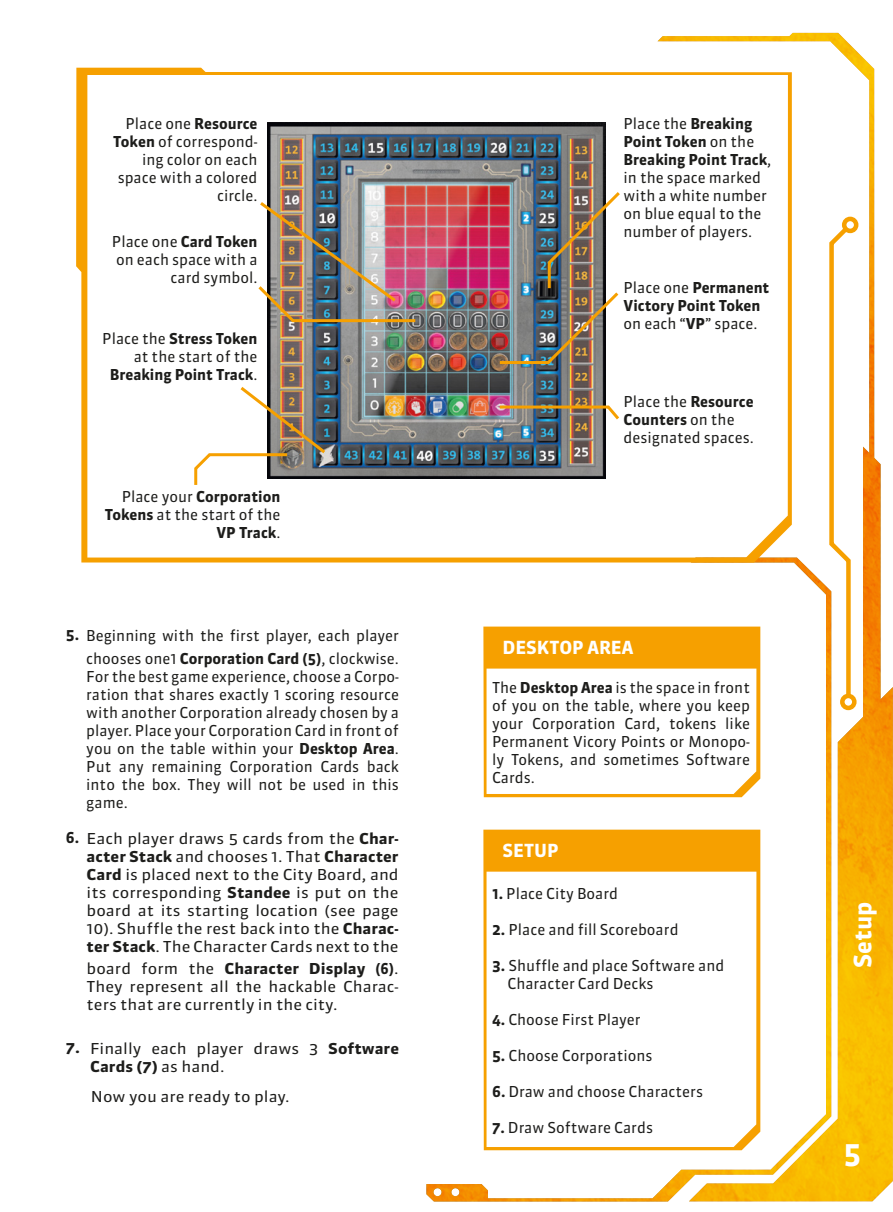
<style>
.page{position:relative;width:893px;height:1212px;background:#fff}
.page>*{position:absolute;margin:0;border:0;box-sizing:border-box;transform-origin:0 0}
.t1{font:700 30px "Sanuk";color:#fff}
.t2{font:700 24px "Sanuk";color:#fff}
.t3{font:700 18px "Sanuk";color:#fff}
.t4{font:15px/18px "Sanuk";color:#1d1d1b;text-align:right}
.t5{font:15px/18px "Sanuk";color:#1d1d1b;text-align:justify;scale:1.1 1}
.t6{font:700 15px/18px "Sanuk";color:#1d1d1b}
.s1{font-weight:700}
.s2{font-weight:400}
</style>
<div class="page">
<img style="left:426px;top:33px;width:467px;height:1168px">
<svg style="left:76px;top:68px;width:716px;height:494px"></svg>
<svg style="left:483px;top:626px;width:277px;height:171px"></svg>
<svg style="left:483px;top:830px;width:277px;height:320px"></svg>
<img style="left:255px;top:199px;width:163px;height:125px">
<svg style="left:193px;top:384px;width:135px;height:104px"></svg>
<img style="left:497px;top:189px;width:126px;height:176px">
<img style="left:497px;top:404px;width:125px;height:19px">
<p class="t4" style="left:113px;top:115px;width:146px">Place one <span class="s1">Resource<br>Token</span> of correspond&shy;ing color on each space with a colored circle.</p>
<p class="t4" style="left:624px;top:115px;width:149px;text-align:left">Place the <span class="s1">Breaking<br>Point Token</span> on the<br><span class="s1">Breaking Point Track</span>, in the space marked with a white number on blue equal to the number of players.</p>
<p class="t4" style="left:112px;top:232px;width:147px">Place one <span class="s1">Card Token </span>on each space with a card symbol.</p>
<p class="t6" style="left:624px;top:279px;width:147px"><span class="s2">Place one</span> Permanent<br>Victory Point Token <span class="s2">on each “</span>VP<span class="s2">” space.</span></p>
<p class="t6" style="left:102px;top:330px;width:157px;text-align:right"><span class="s2">Place the</span> Stress Token <span class="s2">at the start of the<br></span>Breaking Point Track<span class="s2">.</span></p>
<p class="t4" style="left:105px;top:487px;width:177px">Place your <span class="s1">Corporation<br>Tokens</span> at the start of the<br><span class="s1">VP Track</span>.</p>
<p class="t4" style="left:66px;top:625px;width:335px;line-height:22.5px"><span class="s1">5.</span> Beginning with the first player, each player chooses one1 <span class="s1">Corporation Card (5)</span>, clockwise.</p>
<p class="t4" style="left:86px;top:667px;width:314px;text-align:justify">For the best game experience, choose a Corpo&shy;ration that shares exactly 1 scoring resource with another Corporation already chosen by a player. Place your Corporation Card in front of you on the table within your <span class="s1">Desktop Area</span>.<br>Put any remaining Corporation Cards back into the box. They will not be used in this game.</p>
<p class="t5" style="left:87px;top:829px;width:285px;text-indent:-21px"><span class="s1">6.</span> Each player draws 5 cards from the <span class="s1">Char&shy;acter Stack</span> and chooses 1. That <span class="s1">Character Card</span> is placed next to the City Board, and its corresponding <span class="s1">Standee</span> is put on the board at its starting location (see page 10). Shuffle the rest back into the <span class="s1">Charac&shy;ter Stack</span>. The Character Cards next to the</p>
<p class="t5" style="left:87px;top:960px;width:285px">board form the <span class="s1">Character Display (6)</span>.<br>They represent all the hackable Charac&shy;ters that are currently in the city.</p>
<p class="t5" style="left:90px;top:1039px;width:282px;text-indent:-24px"><span class="s1">7.</span> Finally each player draws 3 <span class="s1">Software<br>Cards (7)</span> as hand.</p>
<p class="t5" style="left:91px;top:1087px;width:182px">Now you are ready to play.</p>
<p class="t4" style="left:624px;top:393px;width:132px;text-align:left">Place the <span class="s1">Resource<br>Counters</span> on the designated spaces.</p>
<p class="t3" style="left:502px;top:636px;width:132px">DESKTOP AREA</p>
<p class="t4" style="left:492px;top:679px;width:260px;text-align:justify">The <span class="s1">Desktop Area</span> is the space in front of you on the table, where you keep your Corporation Card, tokens like Permanent Vicory Points or Monopo&shy;ly Tokens, and sometimes Software Cards.</p>
<p class="t3" style="left:502px;top:839px;width:58px">SETUP</p>
<p class="t4" style="left:492px;top:884px;width:128px"><span class="s1">1.</span> Place City Board</p>
<p class="t4" style="left:492px;top:920px;width:188px"><span class="s1">2.</span> Place and fill Scoreboard</p>
<p class="t4" style="left:507px;top:956px;width:218px;text-align:left;text-indent:-15px"><span class="s1">3.</span> Shuffle and place Software and<br>Character Card Decks</p>
<p class="t4" style="left:492px;top:1010px;width:150px"><span class="s1">4.</span> Choose First Player</p>
<p class="t4" style="left:492px;top:1046px;width:162px"><span class="s1">5.</span> Choose Corporations</p>
<p class="t4" style="left:492px;top:1082px;width:212px"><span class="s1">6.</span> Draw and choose Characters</p>
<p class="t4" style="left:492px;top:1118px;width:163px"><span class="s1">7.</span> Draw Software Cards</p>
<h2 class="t2" style="left:848px;top:968px;width:68px;rotate:-90deg">Setup</h2>
<h1 class="t1" style="left:843px;top:1135px;width:19px">5</h1>
</div>
